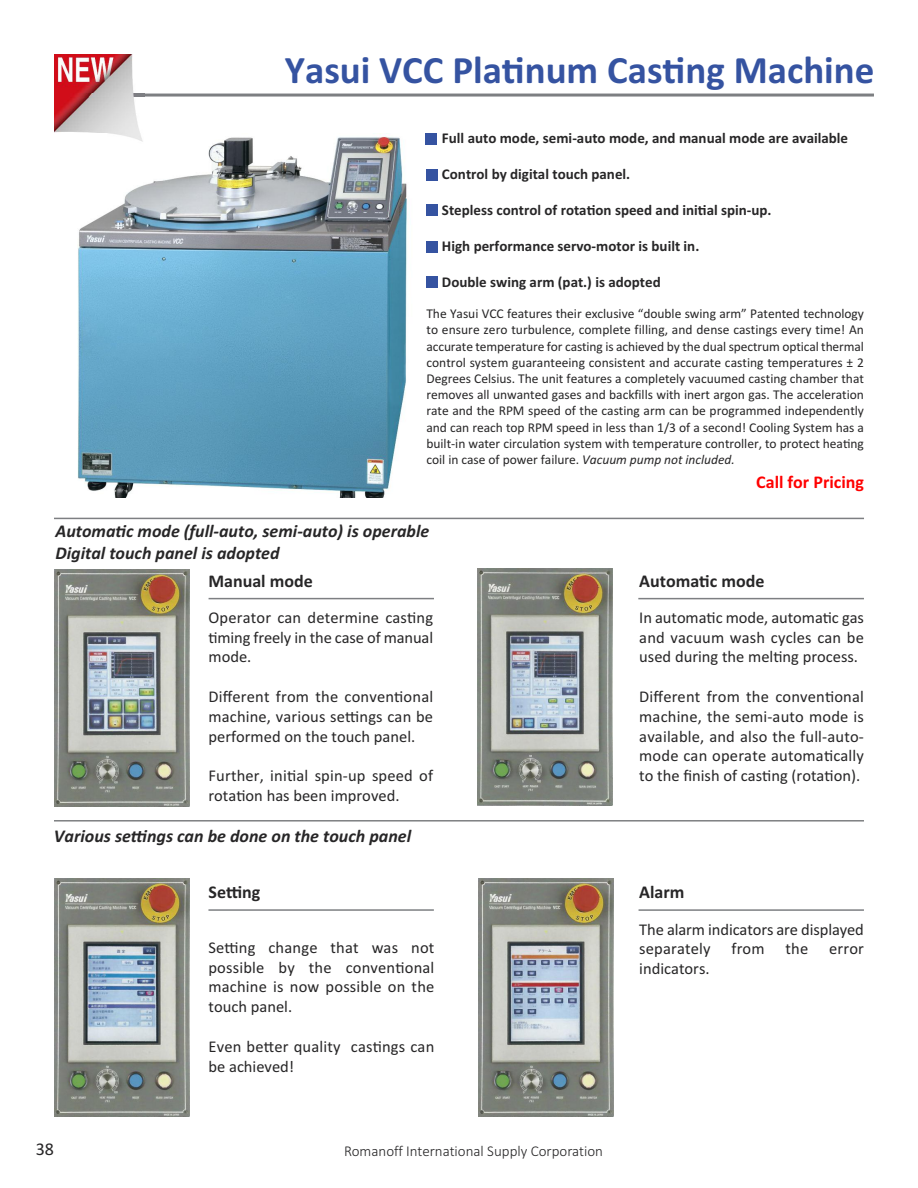
<style>
.page{position:relative;width:918px;height:1188px;background:#fff}
.page>*{position:absolute;margin:0;border:0;box-sizing:border-box;transform-origin:0 0}
.t1{font:700 39px "Calibri";color:#3553a1}
.t2{font:italic 700 18px/21.6px "Calibri";color:#272627}
.t3{font:700 18px "Calibri";color:#272627}
.t4{font:700 18px "Calibri";color:#f00}
.t5{font:18px "Calibri";color:#272627}
.t6{font:16.5px/19.8px "Calibri";letter-spacing:.01em;color:#272627;text-align:justify}
.t7{font:700 15px "Calibri";color:#272627}
.t8{font:300 15px "Calibri";color:#272627}
.t9{font:13.5px/16.2px "Calibri";letter-spacing:-.005em;color:#272627;text-align:justify}
.s1{font-style:italic}
</style>
<div class="page">
<img style="left:77px;top:136px;width:330px;height:361px">
<img style="left:54px;top:879px;width:135px;height:237px">
<img style="left:478px;top:878px;width:136px;height:238px">
<img style="left:54px;top:569px;width:135px;height:238px">
<img style="left:478px;top:569px;width:134px;height:237px">
<div style="left:426px;top:134px;width:11px;height:11px;background:#3553a1"></div>
<div style="left:426px;top:169px;width:11px;height:12px;background:#3553a1"></div>
<div style="left:426px;top:205px;width:11px;height:11px;background:#3553a1"></div>
<div style="left:426px;top:241px;width:11px;height:12px;background:#3553a1"></div>
<div style="left:426px;top:277px;width:11px;height:11px;background:#3553a1"></div>
<hr style="left:64px;top:94px;width:810px;height:3px;background:#7d7f82">
<hr style="left:54px;top:518px;width:810px;height:1px;background:#7d7f82">
<hr style="left:54px;top:820px;width:810px;height:2px;background:#7d7f82">
<hr style="left:209px;top:598px;width:225px;height:1px;background:#7d7f82">
<hr style="left:638px;top:598px;width:226px;height:1px;background:#7d7f82">
<hr style="left:208px;top:909px;width:226px;height:2px;background:#7d7f82">
<hr style="left:639px;top:909px;width:225px;height:2px;background:#7d7f82">
<img style="left:54px;top:54px;width:91px;height:80px">
<img style="left:77px;top:134px;width:68px;height:11px">
<img style="left:64px;top:94px;width:81px;height:3px">
<p class="t1" style="left:285px;top:47px;width:591px">Yasui VCC Platinum Casting Machine</p>
<p class="t7" style="left:442px;top:129px;width:408px">Full auto mode, semi-auto mode, and manual mode are available</p>
<p class="t7" style="left:442px;top:165px;width:190px">Control by digital touch panel.</p>
<p class="t7" style="left:442px;top:201px;width:331px">Stepless control of rotation speed and initial spin-up.</p>
<p class="t7" style="left:442px;top:237px;width:259px">High performance servo-motor is built in.</p>
<p class="t7" style="left:442px;top:273px;width:220px">Double swing arm (pat.) is adopted</p>
<p class="t9" style="left:426px;top:305px;width:439px">The Yasui VCC features their exclusive “double swing arm” Patented technology to ensure zero turbulence, complete filling, and dense castings every time! An accurate temperature for casting is achieved by the dual spectrum optical thermal control system guaranteeing consistent and accurate casting temperatures ± 2<br>Degrees Celsius. The unit features a completely vacuumed casting chamber that removes all unwanted gases and backfills with inert argon gas. The acceleration rate and the RPM speed of the casting arm can be programmed independently and can reach top RPM speed in less than 1/3 of a second! Cooling System has a built-in water circulation system with temperature controller, to protect heating coil in case of power failure. <span class="s1">Vacuum pump not included.</span></p>
<p class="t2" style="left:55px;top:520px;width:375px">Automatic mode (full-auto, semi-auto) is operable<br>Digital touch panel is adopted</p>
<p class="t3" style="left:208px;top:570px;width:106px">Manual mode</p>
<p class="t6" style="left:208px;top:607px;width:226px">Operator can determine casting timing freely in the case of manual mode.</p>
<p class="t6" style="left:208px;top:686px;width:226px">Different from the conventional machine, various settings can be performed on the touch panel.</p>
<p class="t6" style="left:208px;top:766px;width:226px">Further, initial spin-up speed of rotation has been improved.</p>
<p class="t2" style="left:54px;top:825px;width:359px">Various settings can be done on the touch panel</p>
<p class="t4" style="left:756px;top:471px;width:109px">Call for Pricing</p>
<p class="t3" style="left:639px;top:570px;width:127px">Automatic mode</p>
<p class="t6" style="left:639px;top:607px;width:226px">In automatic mode, automatic gas and vacuum wash cycles can be used during the melting process.</p>
<p class="t6" style="left:639px;top:686px;width:226px">Different from the conventional machine, the semi-auto mode is available, and also the full-auto&shy;mode can operate automatically to the finish of casting (rotation).</p>
<p class="t3" style="left:208px;top:881px;width:53px">Setting</p>
<p class="t3" style="left:639px;top:882px;width:47px">Alarm</p>
<p class="t6" style="left:208px;top:937px;width:227px">Setting change that was not possible by the conventional machine is now possible on the touch panel.</p>
<p class="t6" style="left:208px;top:1036px;width:227px">Even better quality castings can be achieved!</p>
<p class="t5" style="left:36px;top:1138px;width:20px">38</p>
<p class="t8" style="left:344px;top:1142px;width:260px">Romanoff International Supply Corporation</p>
<p class="t6" style="left:639px;top:919px;width:226px">The alarm indicators are displayed separately</p>
<p class="t6" style="left:732px;top:939px;width:35px">from</p>
<p class="t6" style="left:786px;top:939px;width:24px">the</p>
<p class="t6" style="left:829px;top:939px;width:36px">error</p>
<p class="t6" style="left:639px;top:959px;width:72px">indicators.</p>
</div>
